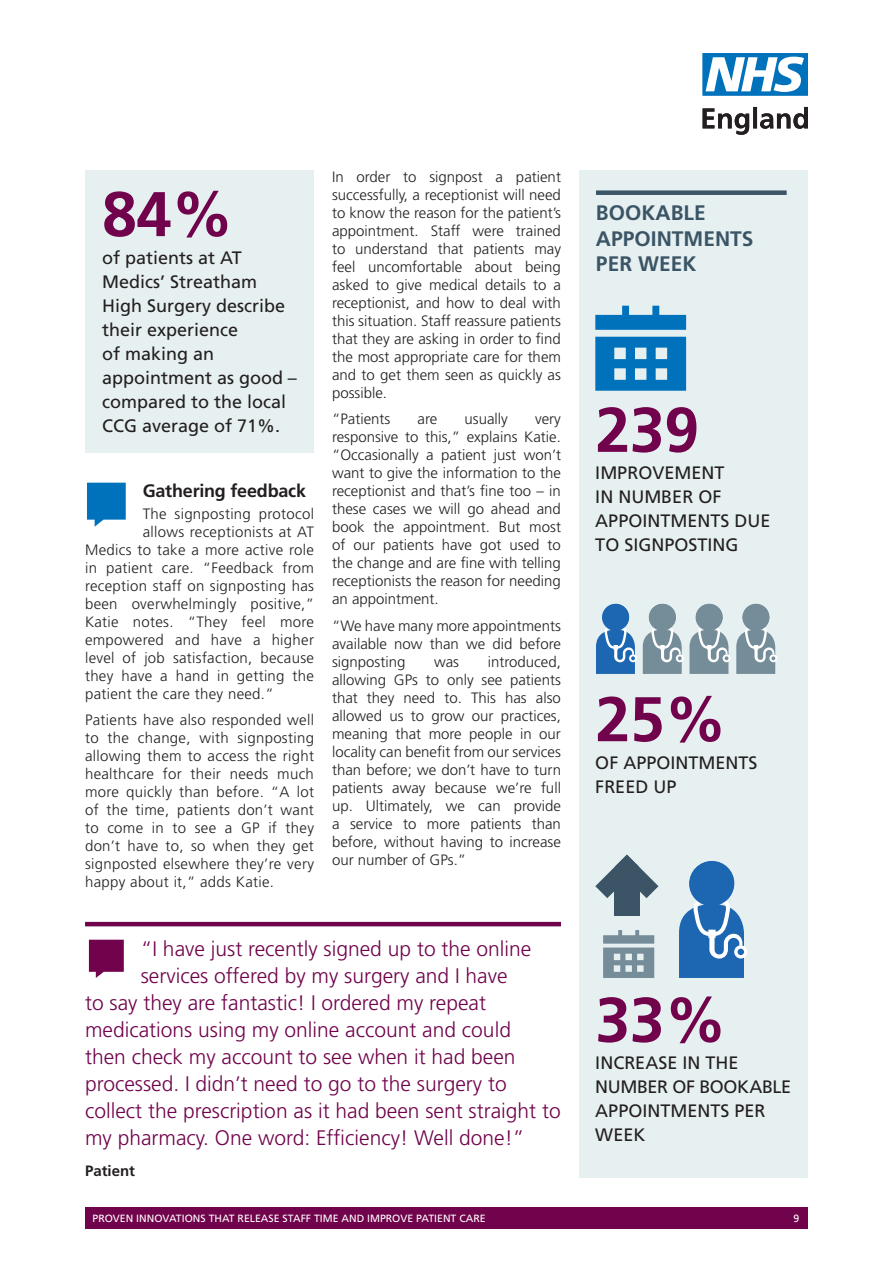
<style>
.page{position:relative;width:893px;height:1263px;background:#fff}
.page>*{position:absolute;margin:0;border:0;box-sizing:border-box;transform-origin:0 0}
.sub_heading_numbered{font:700 63px "Frutiger";letter-spacing:-.01em;color:#70034b}
.Quote_red{font:300 21px "Frutiger";color:#70034b}
.heading{font:700 21px/25.2px "Frutiger";color:#3b5566}
.intro_para{font:18px/24px "Frutiger";color:#231f20}
.sub_heading_numbered-2{font:700 18px "Frutiger";letter-spacing:-.01em;color:#231f20}
.body_text{font:300 15px/18px "Frutiger";letter-spacing:.02em;color:#231f20;text-align:justify}
.body_text-2{font:300 15px "Frutiger";color:#231f20}
.Quote_Author_v1{font:700 15px "Frutiger";color:#231f20}
.t1{font:10.5px "Frutiger";color:#fff}
</style>
<div class="page">
<div style="left:85px;top:1208px;width:723px;height:21px;background:#70034b"></div>
<div style="left:579px;top:170px;width:229px;height:1008px;background:#e7f0f1"></div>
<svg style="left:87px;top:483px;width:39px;height:44px;background:#2787c6"></svg>
<hr style="left:85px;top:922px;width:476px;height:4px;background:#70034b">
<svg style="left:89px;top:940px;width:35px;height:38px"></svg>
<div style="left:85px;top:170px;width:229px;height:283px;background:#e7f0f1"></div>
<svg style="left:595px;top:306px;width:91px;height:24px"></svg>
<svg style="left:595px;top:337px;width:91px;height:54px;background:#2787c4"></svg>
<div style="left:596px;top:190px;width:191px;height:5px;background:#3b5566"></div>
<div style="left:629px;top:654px;width:8px;height:8px;background:#fff;border-radius:50%"></div>
<svg style="left:596px;top:604px;width:39px;height:70px"></svg>
<div style="left:602px;top:604px;width:27px;height:27px;background:#1d66b2;border-radius:50%"></div>
<div style="left:676px;top:654px;width:8px;height:8px;background:#fff;border-radius:50%"></div>
<svg style="left:643px;top:604px;width:39px;height:70px"></svg>
<div style="left:649px;top:604px;width:27px;height:27px;background:#758c99;border-radius:50%"></div>
<svg style="left:689px;top:604px;width:39px;height:70px"></svg>
<div style="left:696px;top:604px;width:26px;height:27px;background:#758c99;border-radius:50%"></div>
<svg style="left:736px;top:604px;width:39px;height:70px"></svg>
<div style="left:742px;top:604px;width:27px;height:27px;background:#758c99;border-radius:50%"></div>
<div style="left:614px;top:876px;width:26px;height:40px;background:#3b5566"></div>
<svg style="left:595px;top:855px;width:63px;height:43px"></svg>
<svg style="left:603px;top:930px;width:51px;height:48px"></svg>
<div style="left:734px;top:945px;width:13px;height:13px;background:#fff;border-radius:50%"></div>
<svg style="left:679px;top:861px;width:65px;height:117px"></svg>
<div style="left:689px;top:861px;width:45px;height:45px;background:#1d66b2;border-radius:50%"></div>
<svg style="left:703px;top:107px;width:105px;height:28px"></svg>
<svg style="left:703px;top:53px;width:105px;height:43px"></svg>
<p class="sub_heading_numbered" style="left:102px;top:177px;width:133px">84%</p>
<p class="intro_para" style="left:102px;top:245px;width:196px">of patients at AT<br>Medics’ Streatham<br>High Surgery describe their experience<br>of making an appointment as good – compared to the local<br>CCG average of 71%.</p>
<p class="sub_heading_numbered-2" style="left:143px;top:480px;width:165px">Gathering feedback</p>
<p class="body_text" style="left:143px;top:505px;width:173px">The signposting protocol</p>
<p class="body_text" style="left:143px;top:523px;width:173px">allows receptionists at AT</p>
<p class="body_text" style="left:85px;top:541px;width:230px">Medics to take a more active role</p>
<p class="body_text" style="left:85px;top:559px;width:230px">in patient care. “Feedback from</p>
<p class="body_text" style="left:85px;top:577px;width:230px">reception staff on signposting has</p>
<p class="body_text" style="left:85px;top:595px;width:230px">been overwhelmingly positive,”</p>
<p class="body_text" style="left:85px;top:613px;width:230px">Katie notes. “They feel more</p>
<p class="body_text" style="left:85px;top:631px;width:230px">empowered and have a higher</p>
<p class="body_text" style="left:85px;top:649px;width:230px">level of job satisfaction, because</p>
<p class="body_text" style="left:85px;top:667px;width:230px">they have a hand in getting the</p>
<p class="body_text" style="left:85px;top:685px;width:190px">patient the care they need.”</p>
<p class="body_text" style="left:85px;top:711px;width:230px">Patients have also responded well to the change, with signposting allowing them to access the right healthcare for their needs much more quickly than before. “A lot of the time, patients don’t want to come in to see a GP if they don’t have to, so when they get signposted elsewhere they’re very happy about it,” adds Katie.</p>
<p class="body_text" style="left:332px;top:168px;width:230px">In order to signpost a patient successfully, a receptionist will need to know the reason for the patient’s appointment. Staff were trained to understand that patients may feel uncomfortable about being asked to give medical details to a receptionist, and how to deal with this situation. Staff reassure patients that they are asking in order to find the most appropriate care for them and to get them seen as quickly as possible.</p>
<p class="body_text-2" style="left:332px;top:411px;width:60px">“Patients</p>
<p class="body_text" style="left:418px;top:410px;width:21px">are</p>
<p class="body_text-2" style="left:465px;top:411px;width:45px">usually</p>
<p class="body_text" style="left:332px;top:410px;width:230px;text-indent:203px">very responsive to this,” explains Katie. “Occasionally a patient just won’t want to give the information to the receptionist and that’s fine too – in these cases we will go ahead and book the appointment. But most of our patients have got used to the change and are fine with telling receptionists the reason for needing an appointment.</p>
<p class="body_text" style="left:332px;top:617px;width:230px">“We have many more appointments available now than we did before signposting</p>
<p class="body_text" style="left:332px;top:653px;width:230px;text-indent:156px">introduced, allowing GPs to only see patients that they need to. This has also allowed us to grow our practices, meaning that more people in our locality can benefit from our services than before; we don’t have to turn patients away because we’re full up. Ultimately, we can provide a service to more patients than before, without having to increase our number of GPs.”</p>
<p class="body_text" style="left:434px;top:653px;width:27px">was</p>
<p class="Quote_red" style="left:141px;top:937px;width:392px">“I have just recently signed up to the online</p>
<p class="Quote_red" style="left:141px;top:964px;width:368px">services offered by my surgery and I have</p>
<p class="Quote_red" style="left:85px;top:991px;width:402px">to say they are fantastic! I ordered my repeat</p>
<p class="Quote_red" style="left:85px;top:1018px;width:427px">medications using my online account and could</p>
<p class="Quote_red" style="left:85px;top:1045px;width:432px">then check my account to see when it had been</p>
<p class="Quote_red" style="left:85px;top:1072px;width:423px">processed. I didn’t need to go to the surgery to</p>
<p class="Quote_red" style="left:85px;top:1099px;width:477px">collect the prescription as it had been sent straight to</p>
<p class="Quote_red" style="left:85px;top:1126px;width:441px">my pharmacy. One word: Efficiency! Well done!”</p>
<p class="Quote_Author_v1" style="left:85px;top:1162px;width:52px">Patient</p>
<p class="heading" style="left:596px;top:200px;width:159px">BOOKABLE<br>APPOINTMENTS<br>PER WEEK</p>
<p class="sub_heading_numbered" style="left:595px;top:393px;width:105px">239</p>
<p class="intro_para" style="left:595px;top:461px;width:177px">IMPROVEMENT<br>IN NUMBER OF<br>APPOINTMENTS DUE<br>TO SIGNPOSTING</p>
<p class="sub_heading_numbered" style="left:595px;top:682px;width:133px">25%</p>
<p class="intro_para" style="left:595px;top:750px;width:164px">OF APPOINTMENTS<br>FREED UP</p>
<p class="sub_heading_numbered" style="left:595px;top:983px;width:133px">33%</p>
<p class="intro_para" style="left:595px;top:1051px;width:197px">INCREASE IN THE<br>NUMBER OF BOOKABLE<br>APPOINTMENTS PER<br>WEEK</p>
<p class="t1" style="left:93px;top:1212px;width:395px">PROVEN INNOVATIONS THAT RELEASE STAFF TIME AND IMPROVE PATIENT CARE</p>
<p class="t1" style="left:794px;top:1212px;width:7px">9</p>
</div>
